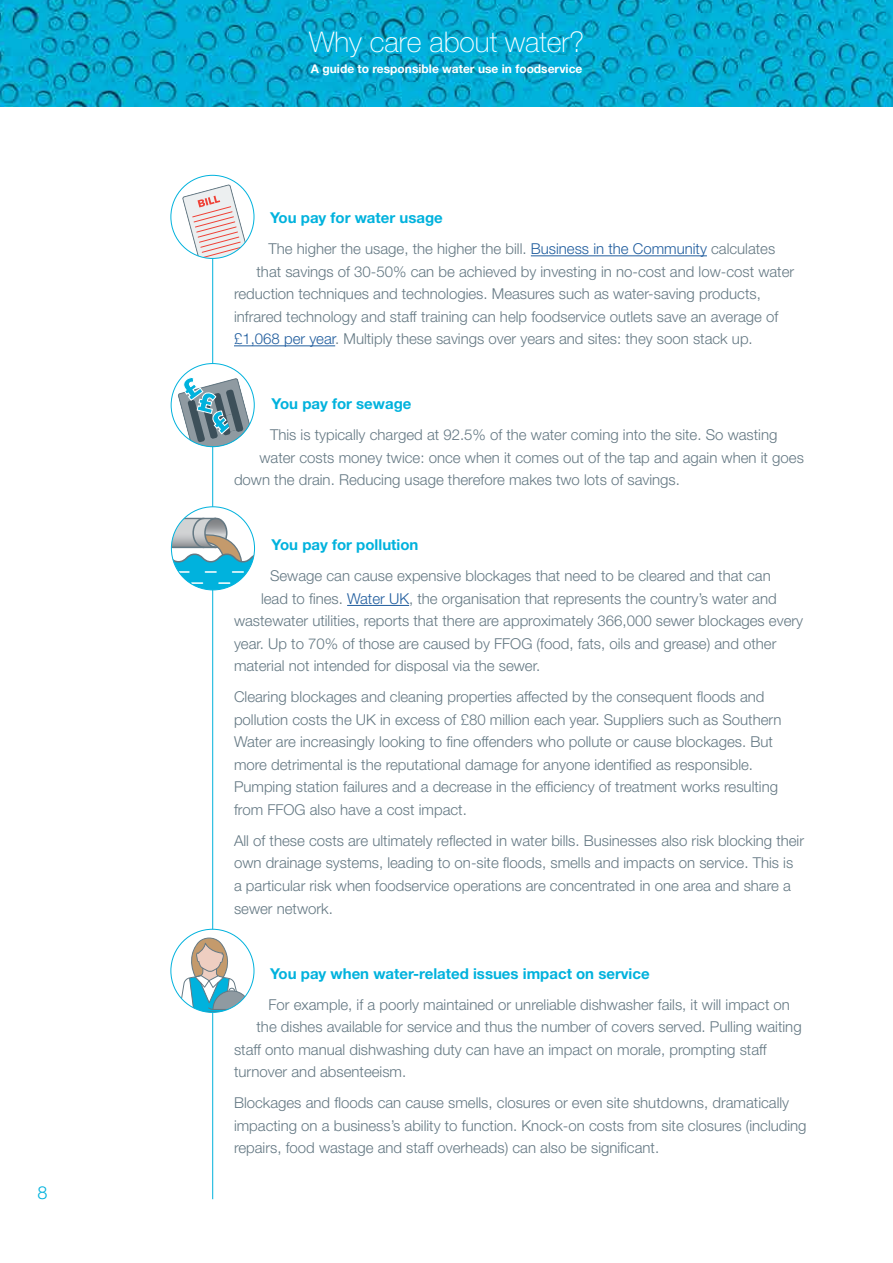
<style>
.page{position:relative;width:893px;height:1263px;background:#fff}
.page>*{position:absolute;margin:0;border:0;box-sizing:border-box;transform-origin:0 0}
.t1{font:100 28.5px "Helvetica Neue LT Std";color:#fff}
.t2{font:300 18px "Helvetica Neue LT Std";color:#00b2dd}
.t3{font:300 15px/22.5px "Helvetica Neue LT Std";color:#647883}
.t4{font:700 15px "Helvetica Neue LT Std";color:#00b2dd}
.t5{font:700 12px "Helvetica Neue LT Std";color:#fff}
.s1{font-weight:700;color:#00b2dd}
.s2{color:#205d9e}
</style>
<div class="page">
<img style="left:0;top:0;width:893px;height:106px">
<svg style="left:305px;top:11px;width:281px;height:62px;background:#04a9d1"></svg>
<hr style="left:212px;top:213px;width:1px;height:986px;background:#00b2dd">
<hr style="left:531px;top:255px;width:176px;height:1px;background:#205d9e">
<hr style="left:234px;top:345px;width:101px;height:1px;background:#205d9e">
<hr style="left:347px;top:605px;width:62px;height:1px;background:#205d9e">
<svg style="left:182px;top:184px;width:64px;height:74px"></svg>
<div style="left:171px;top:364px;width:83px;height:83px;background:#fff;border-radius:50%"></div>
<svg style="left:177px;top:377px;width:73px;height:70px"></svg>
<div style="left:171px;top:507px;width:84px;height:83px;background:#fff;border-radius:50%"></div>
<svg style="left:171px;top:517px;width:84px;height:73px"></svg>
<svg style="left:171px;top:929px;width:83px;height:83px"></svg>
<hr style="left:179px;top:1012px;width:63px;height:1px;background:#647883">
<svg style="left:179px;top:936px;width:75px;height:76px"></svg>
<p class="t2" style="left:38px;top:1182px;width:12px">8</p>
<h1 class="t1" style="left:309px;top:26px;width:277px">Why care about water?</h1>
<p class="t5" style="left:311px;top:61px;width:273px">A guide to responsible water use in foodservice</p>
<p class="t3" style="left:268px;top:202px;width:508px;line-height:31px"><span class="s1">You pay for water usage<br></span>The higher the usage, the higher the bill. <span class="s2">Business in the Community</span> calculates</p>
<p class="t3" style="left:234px;top:260px;width:562px;text-indent:22px">that savings of 30-50% can be achieved by investing in no-cost and low-cost water reduction techniques and technologies. Measures such as water-saving products, infrared technology and staff training can help foodservice outlets save an average of <span class="s2">£1,068 per year</span>. Multiply these savings over years and sites: they soon stack up.</p>
<p class="t4" style="left:271px;top:395px;width:142px">You pay for sewage</p>
<p class="t3" style="left:270px;top:423px;width:509px">This is typically charged at 92.5% of the water coming into the site. So wasting</p>
<p class="t3" style="left:259px;top:446px;width:546px">water costs money twice: once when it comes out of the tap and again when it goes</p>
<p class="t3" style="left:234px;top:468px;width:447px">down the drain. Reducing usage therefore makes two lots of savings.</p>
<p class="t4" style="left:271px;top:536px;width:148px">You pay for pollution</p>
<p class="t3" style="left:270px;top:564px;width:502px">Sewage can cause expensive blockages that need to be cleared and that can</p>
<p class="t3" style="left:261px;top:587px;width:517px">lead to fines. <span class="s2">Water UK</span>, the organisation that represents the country’s water and</p>
<p class="t3" style="left:234px;top:609px;width:571px">wastewater utilities, reports that there are approximately 366,000 sewer blockages every</p>
<p class="t3" style="left:234px;top:632px;width:544px">year. Up to 70% of those are caused by FFOG (food, fats, oils and grease) and other</p>
<p class="t3" style="left:234px;top:654px;width:308px">material not intended for disposal via the sewer.</p>
<p class="t3" style="left:234px;top:685px;width:549px">Clearing blockages and cleaning properties affected by the consequent floods and pollution costs the UK in excess of £80 million each year. Suppliers such as Southern Water are increasingly looking to fine offenders who pollute or cause blockages. But more detrimental is the reputational damage for anyone identified as responsible.<br>Pumping station failures and a decrease in the efficiency of treatment works resulting from FFOG also have a cost impact.</p>
<p class="t3" style="left:234px;top:829px;width:572px">All of these costs are ultimately reflected in water bills. Businesses also risk blocking their own drainage systems, leading to on-site floods, smells and impacts on service. This is a particular risk when foodservice operations are concentrated in one area and share a sewer network.</p>
<p class="t4" style="left:270px;top:964px;width:381px">You pay when water-related issues impact on service</p>
<p class="t3" style="left:268px;top:993px;width:523px">For example, if a poorly maintained or unreliable dishwasher fails, it will impact on</p>
<p class="t3" style="left:256px;top:1015px;width:547px">the dishes available for service and thus the number of covers served. Pulling waiting</p>
<p class="t3" style="left:234px;top:1038px;width:534px">staff onto manual dishwashing duty can have an impact on morale, prompting staff</p>
<p class="t3" style="left:234px;top:1060px;width:174px">turnover and absenteeism.</p>
<p class="t3" style="left:234px;top:1091px;width:574px">Blockages and floods can cause smells, closures or even site shutdowns, dramatically impacting on a business’s ability to function. Knock-on costs from site closures (including repairs, food wastage and staff overheads) can also be significant.</p>
</div>
